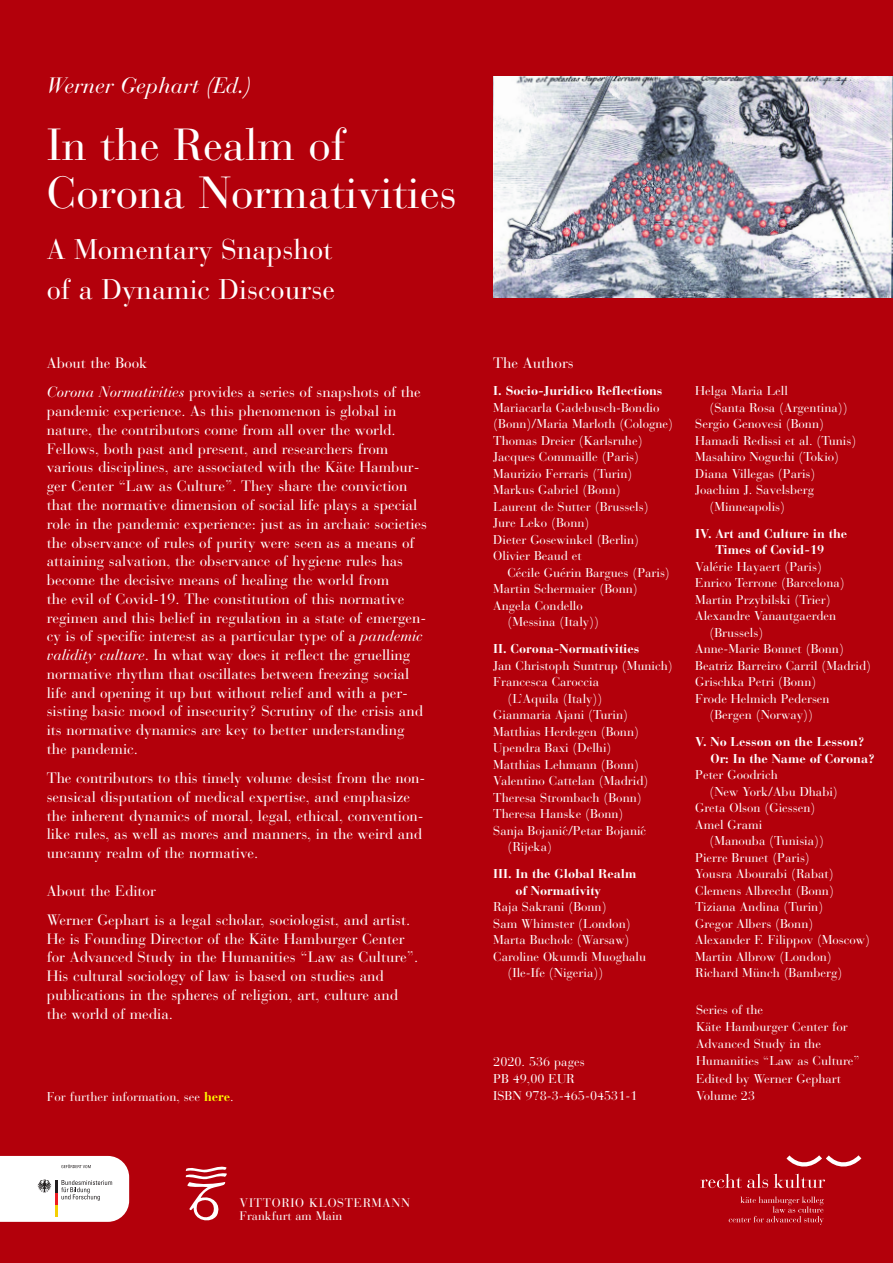
<style>
.page{position:relative;width:893px;height:1263px;background:#b3000b}
.page>*{position:absolute;margin:0;border:0;box-sizing:border-box;transform-origin:0 0}
.t1{font:44.7px/47.7px "Bauer Bodoni";color:#fff}
.t2{font:28.2px/40.5px "Bauer Bodoni";color:#fff}
.t3{font:italic 22.2px "Bauer Bodoni";color:#fff}
.t4{font:15px/18.8px "Bauer Bodoni";color:#fff}
.t5{font:12.75px/16.5px "Bauer Bodoni";color:#fff}
.t6{font:700 12.75px/16.5px "Bauer Bodoni";color:#fff}
.t7{font:12.3px/13.6px "Bauer Bodoni";letter-spacing:.055em;color:#fff}
.s1{font-style:italic}
.s2{font-weight:700;color:#ff0}
</style>
<div class="page">
<svg style="left:700px;top:1173px;width:68px;height:15px"></svg>
<svg style="left:774px;top:1173px;width:51px;height:15px"></svg>
<svg style="left:729px;top:1196px;width:95px;height:29px"></svg>
<svg style="left:786px;top:1155px;width:75px;height:12px"></svg>
<img style="left:493px;top:77px;width:400px;height:221px">
<svg style="left:0;top:1156px;width:129px;height:66px;background:#f4efee"></svg>
<svg style="left:186px;top:1167px;width:41px;height:53px"></svg>
<h3 class="t3" style="left:47px;top:77px;width:206px">Werner Gephart (Ed.)</h3>
<h1 class="t1" style="left:47px;top:127px;width:412px">In the Realm of<br>Corona Normativities</h1>
<h2 class="t2" style="left:47px;top:232px;width:290px">A Momentary Snapshot of a Dynamic Discourse</h2>
<p class="t4" style="left:47px;top:350px;width:375px;line-height:29.2px">About the Book<br><span class="s1">Corona Normativities</span> provides a series of snapshots of the</p>
<p class="t4" style="left:47px;top:404px;width:382px">pandemic experience. As this phenomenon is global in nature, the contributors come from all over the world.<br>Fellows, both past and present, and researchers from various disciplines, are associated with the Käte Hambur&shy;ger Center “Law as Culture”. They share the conviction that the normative dimension of social life plays a special role in the pandemic experience: just as in archaic societies the observance of rules of purity were seen as a means of attaining salvation, the observance of hygiene rules has become the decisive means of healing the world from<br>the evil of Covid-19. The constitution of this normative regimen and this belief in regulation in a state of emergen&shy;cy is of specific interest as a particular type of a <span class="s1">pandemic validity culture</span>. In what way does it reflect the gruelling normative rhythm that oscillates between freezing social life and opening it up but without relief and with a per&shy;sisting basic mood of insecurity? Scrutiny of the crisis and its normative dynamics are key to better understanding the pandemic.</p>
<p class="t4" style="left:47px;top:770px;width:380px">The contributors to this timely volume desist from the non&shy;sensical disputation of medical expertise, and emphasize the inherent dynamics of moral, legal, ethical, convention&shy;like rules, as well as mores and manners, in the weird and uncanny realm of the normative.</p>
<p class="t4" style="left:47px;top:878px;width:365px;line-height:29.2px">About the Editor<br>Werner Gephart is a legal scholar, sociologist, and artist.</p>
<p class="t4" style="left:47px;top:931px;width:373px">He is Founding Director of the Käte Hamburger Center for Advanced Study in the Humanities “Law as Culture”.<br>His cultural sociology of law is based on studies and publications in the spheres of religion, art, culture and the world of media.</p>
<p class="t4" style="left:493px;top:356px;width:82px">The Authors</p>
<p class="t6" style="left:493px;top:384px;width:171px">I. Socio-Juridico Reflections</p>
<p class="t5" style="left:493px;top:401px;width:181px">Mariacarla Gadebusch-Bondio (Bonn)/Maria Marloth (Cologne)<br>Thomas Dreier (Karlsruhe)<br>Jacques Commaille (Paris)<br>Maurizio Ferraris (Turin)<br>Markus Gabriel (Bonn)<br>Laurent de Sutter (Brussels)<br>Jure Leko (Bonn)<br>Dieter Gosewinkel (Berlin)<br>Olivier Beaud et</p>
<p class="t5" style="left:507px;top:566px;width:164px">Cécile Guérin Bargues (Paris)</p>
<p class="t5" style="left:493px;top:582px;width:146px">Martin Schermaier (Bonn)</p>
<p class="t5" style="left:493px;top:599px;width:91px">Angela Condello</p>
<p class="t5" style="left:507px;top:615px;width:93px">(Messina (Italy))</p>
<p class="t6" style="left:493px;top:642px;width:148px">II. Corona-Normativities</p>
<p class="t5" style="left:493px;top:659px;width:181px">Jan Christoph Suntrup (Munich)</p>
<p class="t5" style="left:493px;top:675px;width:107px">Francesca Caroccia</p>
<p class="t5" style="left:507px;top:692px;width:97px">(L’Aquila (Italy))</p>
<p class="t5" style="left:493px;top:708px;width:136px">Gianmaria Ajani (Turin)</p>
<p class="t5" style="left:493px;top:725px;width:147px">Matthias Herdegen (Bonn)</p>
<p class="t5" style="left:493px;top:741px;width:120px">Upendra Baxi (Delhi)</p>
<p class="t5" style="left:493px;top:758px;width:147px">Matthias Lehmann (Bonn)</p>
<p class="t5" style="left:493px;top:774px;width:157px">Valentino Cattelan (Madrid)</p>
<p class="t5" style="left:493px;top:791px;width:150px">Theresa Strombach (Bonn)</p>
<p class="t5" style="left:493px;top:807px;width:132px">Theresa Hanske (Bonn)</p>
<p class="t5" style="left:493px;top:824px;width:154px">Sanja Bojani´c/Petar Bojani´c</p>
<p class="t5" style="left:507px;top:840px;width:46px">(Rijeka)</p>
<p class="t6" style="left:516px;top:867px;width:122px;text-indent:-22px">III. In the Global Realm of Normativity</p>
<p class="t5" style="left:493px;top:900px;width:115px">Raja Sakrani (Bonn)</p>
<p class="t5" style="left:493px;top:917px;width:139px">Sam Whimster (London)</p>
<p class="t5" style="left:493px;top:933px;width:138px">Marta Bucholc (Warsaw)</p>
<p class="t5" style="left:493px;top:950px;width:154px">Caroline Okumdi Muoghalu</p>
<p class="t5" style="left:507px;top:966px;width:97px">(Ile-Ife (Nigeria))</p>
<p class="t5" style="left:493px;top:1054px;width:93px;line-height:17.2px">2020. 536 pages<br>PB 49,00 EUR</p>
<p class="t5" style="left:47px;top:1090px;width:188px">For further information, see <span class="s2">here</span>.</p>
<p class="t5" style="left:493px;top:1089px;width:146px">ISBN 978-3-465-04531-1</p>
<p class="t5" style="left:695px;top:384px;width:94px">Helga Maria Lell</p>
<p class="t5" style="left:709px;top:401px;width:140px">(Santa Rosa (Argentina))</p>
<p class="t5" style="left:695px;top:417px;width:130px">Sergio Genovesi (Bonn)</p>
<p class="t5" style="left:695px;top:434px;width:163px">Hamadi Redissi et al. (Tunis)</p>
<p class="t5" style="left:695px;top:450px;width:145px">Masahiro Noguchi (Tokio)</p>
<p class="t5" style="left:695px;top:467px;width:122px">Diana Villegas (Paris)</p>
<p class="t5" style="left:695px;top:483px;width:120px">Joachim J. Savelsberg</p>
<p class="t5" style="left:709px;top:500px;width:77px">(Minneapolis)</p>
<p class="t6" style="left:695px;top:526px;width:153px;text-align:center">IV. Art and Culture in the<br>Times of Covid-19</p>
<p class="t5" style="left:695px;top:560px;width:128px">Valérie Hayaert (Paris)</p>
<p class="t5" style="left:695px;top:576px;width:151px">Enrico Terrone (Barcelona)</p>
<p class="t5" style="left:695px;top:593px;width:137px">Martin Przybilski (Trier)</p>
<p class="t5" style="left:695px;top:609px;width:143px">Alexandre Vanautgaerden</p>
<p class="t5" style="left:709px;top:626px;width:55px">(Brussels)</p>
<p class="t5" style="left:695px;top:642px;width:150px">Anne-Marie Bonnet (Bonn)</p>
<p class="t5" style="left:695px;top:659px;width:177px">Beatriz Barreiro Carril (Madrid)</p>
<p class="t5" style="left:695px;top:675px;width:123px">Grischka Petri (Bonn)</p>
<p class="t5" style="left:695px;top:692px;width:136px">Frode Helmich Pedersen</p>
<p class="t5" style="left:709px;top:708px;width:105px">(Bergen (Norway))</p>
<p class="t6" style="left:710px;top:735px;width:166px;text-indent:-15px">V. No Lesson on the Lesson?<br>Or: In the Name of Corona?</p>
<p class="t5" style="left:695px;top:768px;width:84px">Peter Goodrich</p>
<p class="t5" style="left:709px;top:785px;width:130px">(New York/Abu Dhabi)</p>
<p class="t5" style="left:695px;top:801px;width:122px">Greta Olson (Giessen)</p>
<p class="t5" style="left:695px;top:818px;width:68px">Amel Grami</p>
<p class="t5" style="left:709px;top:834px;width:116px">(Manouba (Tunisia))</p>
<p class="t5" style="left:695px;top:851px;width:116px">Pierre Brunet (Paris)</p>
<p class="t5" style="left:695px;top:867px;width:140px">Yousra Abourabi (Rabat)</p>
<p class="t5" style="left:695px;top:884px;width:140px">Clemens Albrecht (Bonn)</p>
<p class="t5" style="left:695px;top:900px;width:130px">Tiziana Andina (Turin)</p>
<p class="t5" style="left:695px;top:917px;width:120px">Gregor Albers (Bonn)</p>
<p class="t5" style="left:695px;top:933px;width:176px">Alexander F. Filippov (Moscow)</p>
<p class="t5" style="left:695px;top:950px;width:138px">Martin Albrow (London)</p>
<p class="t5" style="left:695px;top:966px;width:149px">Richard Münch (Bamberg)</p>
<p class="t5" style="left:696px;top:1002px;width:165px;line-height:17.2px">Series of the<br>Käte Hamburger Center for<br>Advanced Study in the<br>Humanities “Law as Culture”<br>Edited by Werner Gephart<br>Volume 23</p>
<p class="t7" style="left:240px;top:1197px;width:172px">VITTORIO KLOSTERMANN<br>Frankfurt am Main</p>
</div>
